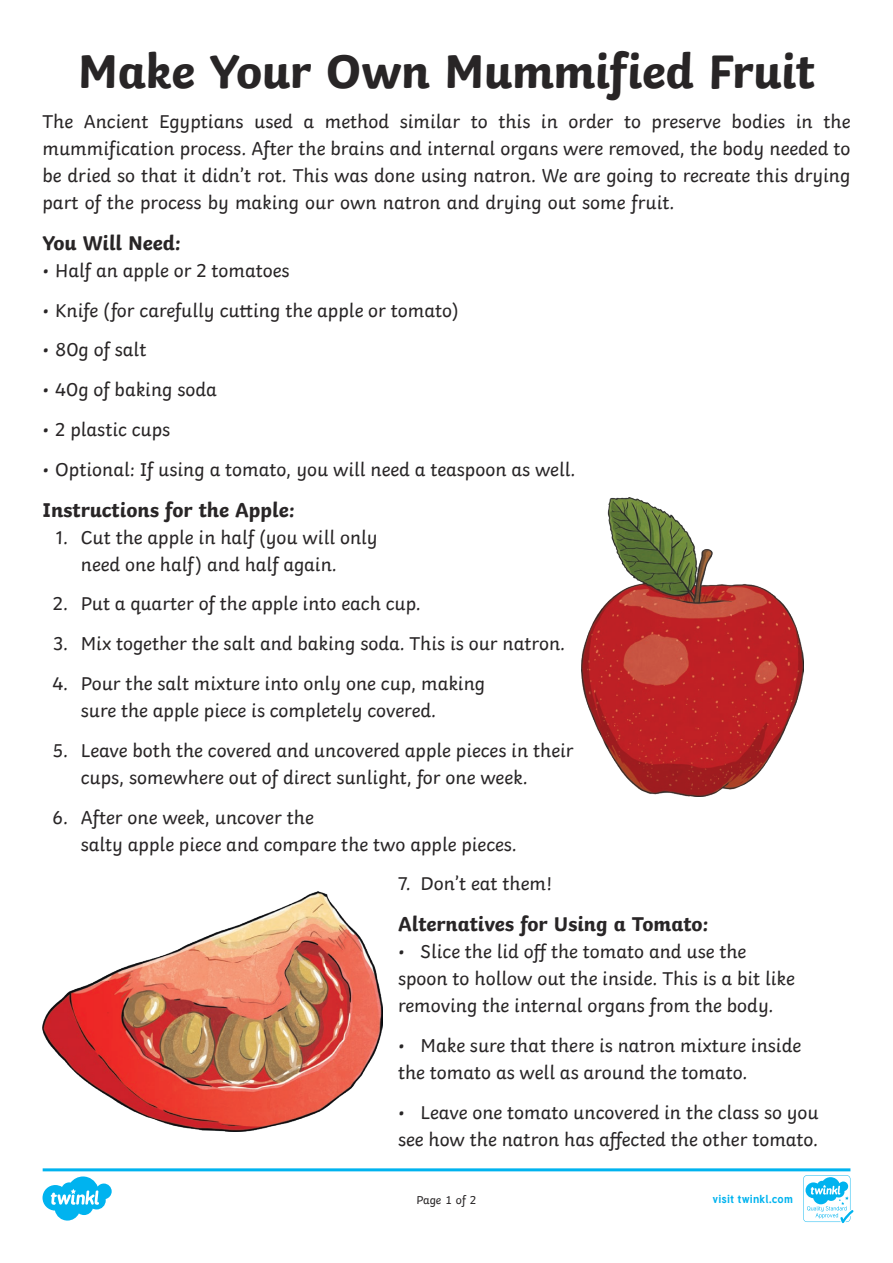
<style>
.page{position:relative;width:893px;height:1263px;background:#fff}
.page>*{position:absolute;margin:0;border:0;box-sizing:border-box;transform-origin:0 0}
.Heading_1{font:700 49.5px "Twinkl";letter-spacing:-.01em;color:#282526}
.Heading_3{font:700 21px "Twinkl";color:#282526}
.KS2_Body_Copy{font:19.5px/27px "Twinkl";color:#282526}
.t1{font:12px "Twinkl";letter-spacing:-.005em;color:#282526}
.t2{font:700 11.4px "Tuffy";letter-spacing:.015em;color:#00b3ef}
</style>
<div class="page">
<img style="left:43px;top:891px;width:339px;height:240px">
<img style="left:582px;top:497px;width:222px;height:300px">
<svg style="left:43px;top:1168px;width:810px;height:55px"></svg>
<p class="Heading_1" style="left:78px;top:31px;width:738px">Make Your Own Mummified Fruit</p>
<p class="KS2_Body_Copy" style="left:43px;top:106px;width:809px;text-align:justify">The Ancient Egyptians used a method similar to this in order to preserve bodies in the mummification process. After the brains and internal organs were removed, the body needed to be dried so that it didn’t rot. This was done using natron. We are going to recreate this drying part of the process by making our own natron and drying out some fruit.</p>
<p class="Heading_3" style="left:43px;top:225px;width:140px">You Will Need:</p>
<p class="KS2_Body_Copy" style="left:43px;top:255px;width:249px">• Half an apple or 2 tomatoes</p>
<p class="KS2_Body_Copy" style="left:43px;top:295px;width:418px">• Knife (for carefully cutting the apple or tomato)</p>
<p class="KS2_Body_Copy" style="left:43px;top:335px;width:105px">• 80g of salt</p>
<p class="KS2_Body_Copy" style="left:43px;top:374px;width:176px">• 40g of baking soda</p>
<p class="KS2_Body_Copy" style="left:43px;top:414px;width:129px">• 2 plastic cups</p>
<p class="KS2_Body_Copy" style="left:43px;top:454px;width:535px">• Optional: If using a tomato, you will need a teaspoon as well.</p>
<p class="Heading_3" style="left:43px;top:492px;width:254px">Instructions for the Apple:</p>
<p class="KS2_Body_Copy" style="left:81px;top:522px;width:299px;text-indent:-25px">1. Cut the apple in half (you will only need one half) and half again.</p>
<p class="KS2_Body_Copy" style="left:53px;top:589px;width:370px">2. Put a quarter of the apple into each cup.</p>
<p class="KS2_Body_Copy" style="left:53px;top:628px;width:513px">3. Mix together the salt and baking soda. This is our natron.</p>
<p class="KS2_Body_Copy" style="left:81px;top:668px;width:406px;text-indent:-28px">4. Pour the salt mixture into only one cup, making sure the apple piece is completely covered.</p>
<p class="KS2_Body_Copy" style="left:81px;top:735px;width:494px;text-indent:-28px">5. Leave both the covered and uncovered apple pieces in their cups, somewhere out of direct sunlight, for one week.</p>
<p class="KS2_Body_Copy" style="left:81px;top:802px;width:438px;text-indent:-28px">6. After one week, uncover the<br>salty apple piece and compare the two apple pieces.</p>
<p class="KS2_Body_Copy" style="left:398px;top:868px;width:156px">7. Don’t eat them!</p>
<p class="Heading_3" style="left:398px;top:907px;width:312px">Alternatives for Using a Tomato:</p>
<p class="KS2_Body_Copy" style="left:398px;top:936px;width:398px">• Slice the lid off the tomato and use the spoon to hollow out the inside. This is a bit like removing the internal organs from the body.</p>
<p class="KS2_Body_Copy" style="left:398px;top:1030px;width:405px">• Make sure that there is natron mixture inside the tomato as well as around the tomato.</p>
<p class="KS2_Body_Copy" style="left:398px;top:1097px;width:422px">• Leave one tomato uncovered in the class so you see how the natron has affected the other tomato.</p>
<p class="t1" style="left:416px;top:1191px;width:62px">Page 1 of 2</p>
<p class="t2" style="left:712px;top:1190px;width:82px">visit twinkl.com</p>
</div>
